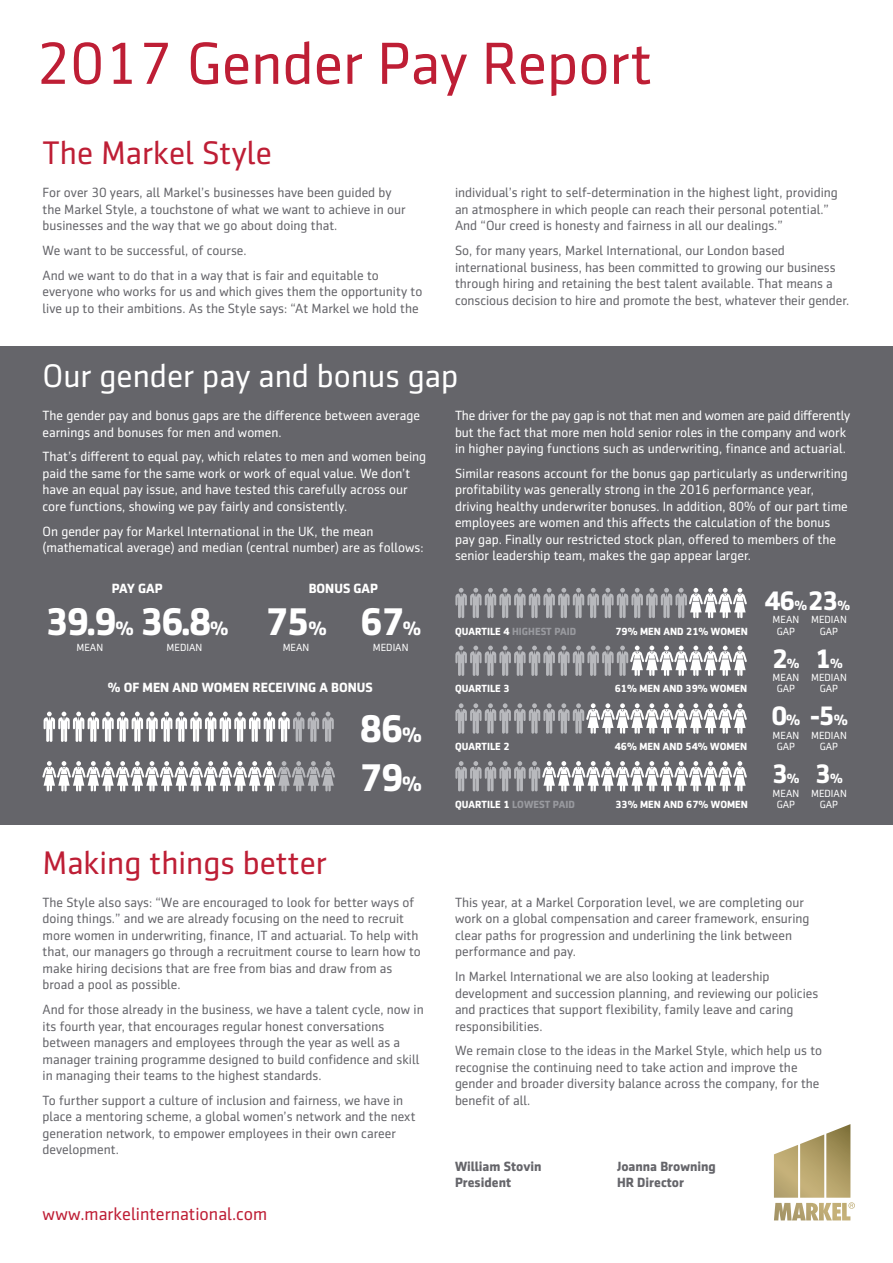
<style>
.page{position:relative;width:893px;height:1263px;background:#fff}
.page>*{position:absolute;margin:0;border:0;box-sizing:border-box;transform-origin:0 0}
.t1{font:60px "Sentico Sans DT";color:#be1e35}
.infographic_number{font:700 39px "Sentico Sans DT";letter-spacing:-.04em;color:#fff}
.Section_head_14pt{font:33px "Sentico Sans DT";color:#be1e35}
.Section_head_14pt-2{font:33px "Sentico Sans DT";color:#fff}
.infographic_label_sm{font:700 27px "Sentico Sans DT";color:#fff}
.Footer_web_address{font:18px "Sentico Sans DT";color:#be1e35}
.Body_9pt{font:13.5px/16.5px "Sentico Sans DT";color:#65656a}
.Body_9pt-2{font:13.5px/16.5px "Sentico Sans DT";color:#fff}
.Body_9pt_no_space{font:13.5px/16.5px "Sentico Sans DT";color:#65656a}
.Body_9pt-3{font:700 13.5px "Sentico Sans DT";color:#65656a}
.infographic_label_sm-2{font:700 13.5px "Sentico Sans DT";color:#fff}
.infographic_label_sm-3{font:700 10.5px "Sentico Sans DT";color:#fff}
.infographic_label_sm-4{font:10.5px/11.2px "Sentico Sans DT";color:#fff;text-align:center}
.infographic_label_sm-5{font:700 10.5px "Sentico Sans DT";color:#999a9f}
.s1{font-size:19.5px}
.s2{font-size:21px}
.s3{color:#fff}
.s4{font-size:13.5px}
.s5{font-size:15px}
</style>
<div class="page">
<div style="left:0;top:346px;width:893px;height:478px;background:#65656a"></div>
<svg style="left:455px;top:588px;width:292px;height:30px"></svg>
<svg style="left:455px;top:646px;width:292px;height:30px"></svg>
<svg style="left:455px;top:761px;width:292px;height:31px"></svg>
<svg style="left:455px;top:703px;width:292px;height:31px"></svg>
<svg style="left:44px;top:712px;width:290px;height:30px"></svg>
<svg style="left:42px;top:761px;width:293px;height:31px"></svg>
<svg style="left:774px;top:1124px;width:81px;height:96px"></svg>
<p class="t1" style="left:36px;top:31px;width:618px">2017 Gender Pay Report</p>
<p class="Section_head_14pt" style="left:43px;top:135px;width:231px">The Markel Style</p>
<p class="Body_9pt_no_space" style="left:43px;top:185px;width:365px">For over 30 years, all Markel’s businesses have been guided by the Markel Style, a touchstone of what we want to achieve in our businesses and the way that we go about doing that.</p>
<p class="Body_9pt" style="left:43px;top:242px;width:206px">We want to be successful, of course.</p>
<p class="Body_9pt" style="left:43px;top:267px;width:381px">And we want to do that in a way that is fair and equitable to everyone who works for us and which gives them the opportunity to live up to their ambitions. As the Style says: “At Markel we hold the</p>
<p class="Body_9pt" style="left:455px;top:185px;width:384px">individual’s right to self-determination in the highest light, providing an atmosphere in which people can reach their personal potential.”<br>And “Our creed is honesty and fairness in all our dealings.”</p>
<p class="Body_9pt" style="left:455px;top:242px;width:396px">So, for many years, Markel International, our London based international business, has been committed to growing our business through hiring and retaining the best talent available. That means a conscious decision to hire and promote the best, whatever their gender.</p>
<p class="Section_head_14pt-2" style="left:43px;top:358px;width:417px">Our gender pay and bonus gap</p>
<p class="Body_9pt-2" style="left:43px;top:407px;width:379px">The gender pay and bonus gaps are the difference between average earnings and bonuses for men and women.</p>
<p class="Body_9pt-2" style="left:43px;top:449px;width:385px">That’s different to equal pay, which relates to men and women being paid the same for the same work or work of equal value. We don’t have an equal pay issue, and have tested this carefully across our core functions, showing we pay fairly and consistently.</p>
<p class="Body_9pt-2" style="left:43px;top:523px;width:382px">On gender pay for Markel International in the UK, the mean (mathematical average) and median (central number) are as follows:</p>
<p class="infographic_label_sm-2" style="left:112px;top:581px;width:52px">PAY GAP</p>
<p class="infographic_number" style="left:46px;top:599px;width:184px">39.9<span class="s1">%</span> 36.8<span class="s1">%</span></p>
<p class="infographic_label_sm-4" style="left:76px;top:642px;width:28px">MEAN</p>
<p class="infographic_label_sm-4" style="left:167px;top:642px;width:37px">MEDIAN</p>
<p class="infographic_label_sm-2" style="left:309px;top:581px;width:71px">BONUS GAP</p>
<p class="infographic_number" style="left:265px;top:599px;width:63px">75<span class="s1">%</span></p>
<p class="infographic_label_sm-4" style="left:283px;top:642px;width:28px">MEAN</p>
<p class="infographic_number" style="left:360px;top:599px;width:63px">67<span class="s1">%</span></p>
<p class="infographic_label_sm-4" style="left:373px;top:642px;width:37px">MEDIAN</p>
<p class="infographic_label_sm-2" style="left:108px;top:680px;width:266px">% OF MEN AND WOMEN RECEIVING A BONUS</p>
<p class="infographic_number" style="left:359px;top:706px;width:64px">86<span class="s2">%</span></p>
<p class="infographic_number" style="left:359px;top:755px;width:64px">79<span class="s2">%</span></p>
<p class="Section_head_14pt" style="left:43px;top:845px;width:286px">Making things better</p>
<p class="Body_9pt_no_space" style="left:43px;top:894px;width:380px">The Style also says: “We are encouraged to look for better ways of doing things.” and we are already focusing on the need to recruit more women in underwriting, finance, IT and actuarial. To help with that, our managers go through a recruitment course to learn how to make hiring decisions that are free from bias and draw from as broad a pool as possible.</p>
<p class="Body_9pt" style="left:43px;top:1001px;width:383px">And for those already in the business, we have a talent cycle, now in its fourth year, that encourages regular honest conversations between managers and employees through the year as well as a manager training programme designed to build confidence and skill in managing their teams to the highest standards.</p>
<p class="Body_9pt" style="left:43px;top:1092px;width:375px">To further support a culture of inclusion and fairness, we have in place a mentoring scheme, a global women’s network and the next generation network, to empower employees in their own career development.</p>
<p class="Footer_web_address" style="left:43px;top:1204px;width:226px">www.markelinternational.com</p>
<p class="Body_9pt-2" style="left:455px;top:407px;width:397px">The driver for the pay gap is not that men and women are paid differently but the fact that more men hold senior roles in the company and work in higher paying functions such as underwriting, finance and actuarial.</p>
<p class="Body_9pt-2" style="left:455px;top:465px;width:394px">Similar reasons account for the bonus gap particularly as underwriting profitability was generally strong in the 2016 performance year, driving healthy underwriter bonuses. In addition, 80% of our part time employees are women and this affects the calculation of the bonus pay gap. Finally our restricted stock plan, offered to members of the senior leadership team, makes the gap appear larger.</p>
<p class="infographic_label_sm-5" style="left:455px;top:625px;width:123px"><span class="s3">QUARTILE 4</span> HIGHEST PAID</p>
<p class="infographic_label_sm-3" style="left:615px;top:625px;width:134px">79% MEN AND 21% WOMEN</p>
<p class="infographic_label_sm-3" style="left:455px;top:683px;width:56px">QUARTILE 3</p>
<p class="infographic_label_sm-3" style="left:615px;top:683px;width:134px">61% MEN AND 39% WOMEN</p>
<p class="infographic_label_sm-3" style="left:455px;top:740px;width:56px">QUARTILE 2</p>
<p class="infographic_label_sm-3" style="left:615px;top:740px;width:134px">46% MEN AND 54% WOMEN</p>
<p class="infographic_label_sm-5" style="left:455px;top:798px;width:121px"><span class="s3">QUARTILE 1</span> LOWEST PAID</p>
<p class="infographic_label_sm-3" style="left:615px;top:798px;width:134px">33% MEN AND 67% WOMEN</p>
<p class="infographic_label_sm" style="left:765px;top:585px;width:87px">46<span class="s4">%</span>23<span class="s4">%</span></p>
<p class="infographic_label_sm-4" style="left:772px;top:614px;width:28px">MEAN<br>GAP</p>
<p class="infographic_label_sm-4" style="left:811px;top:614px;width:37px">MEDIAN<br>GAP</p>
<p class="infographic_label_sm" style="left:772px;top:643px;width:29px">2<span class="s4">%</span></p>
<p class="infographic_label_sm-4" style="left:772px;top:672px;width:28px">MEAN<br>GAP</p>
<p class="infographic_label_sm" style="left:815px;top:643px;width:29px">1<span class="s4">%</span></p>
<p class="infographic_label_sm-4" style="left:811px;top:672px;width:37px">MEDIAN<br>GAP</p>
<p class="infographic_label_sm" style="left:771px;top:700px;width:78px">0<span class="s5">%</span> -5<span class="s5">%</span></p>
<p class="infographic_label_sm-4" style="left:772px;top:730px;width:28px">MEAN<br>GAP</p>
<p class="infographic_label_sm-4" style="left:811px;top:730px;width:37px">MEDIAN<br>GAP</p>
<p class="infographic_label_sm" style="left:772px;top:758px;width:29px">3<span class="s4">%</span></p>
<p class="infographic_label_sm-4" style="left:772px;top:787px;width:28px">MEAN<br>GAP</p>
<p class="infographic_label_sm" style="left:815px;top:758px;width:29px">3<span class="s4">%</span></p>
<p class="infographic_label_sm-4" style="left:811px;top:787px;width:37px">MEDIAN<br>GAP</p>
<p class="Body_9pt" style="left:455px;top:894px;width:356px">This year, at a Markel Corporation level, we are completing our work on a global compensation and career framework, ensuring clear paths for progression and underlining the link between performance and pay.</p>
<p class="Body_9pt" style="left:455px;top:968px;width:365px">In Markel International we are also looking at leadership development and succession planning, and reviewing our policies and practices that support flexibility, family leave and caring responsibilities.</p>
<p class="Body_9pt" style="left:455px;top:1043px;width:369px">We remain close to the ideas in the Markel Style, which help us to recognise the continuing need to take action and improve the gender and broader diversity balance across the company, for the benefit of all.</p>
<p class="Body_9pt-3" style="left:455px;top:1158px;width:88px">William Stovin</p>
<p class="Body_9pt-3" style="left:617px;top:1158px;width:100px">Joanna Browning</p>
<p class="Body_9pt-3" style="left:455px;top:1175px;width:58px">President</p>
<p class="Body_9pt-3" style="left:617px;top:1175px;width:69px">HR Director</p>
</div>
